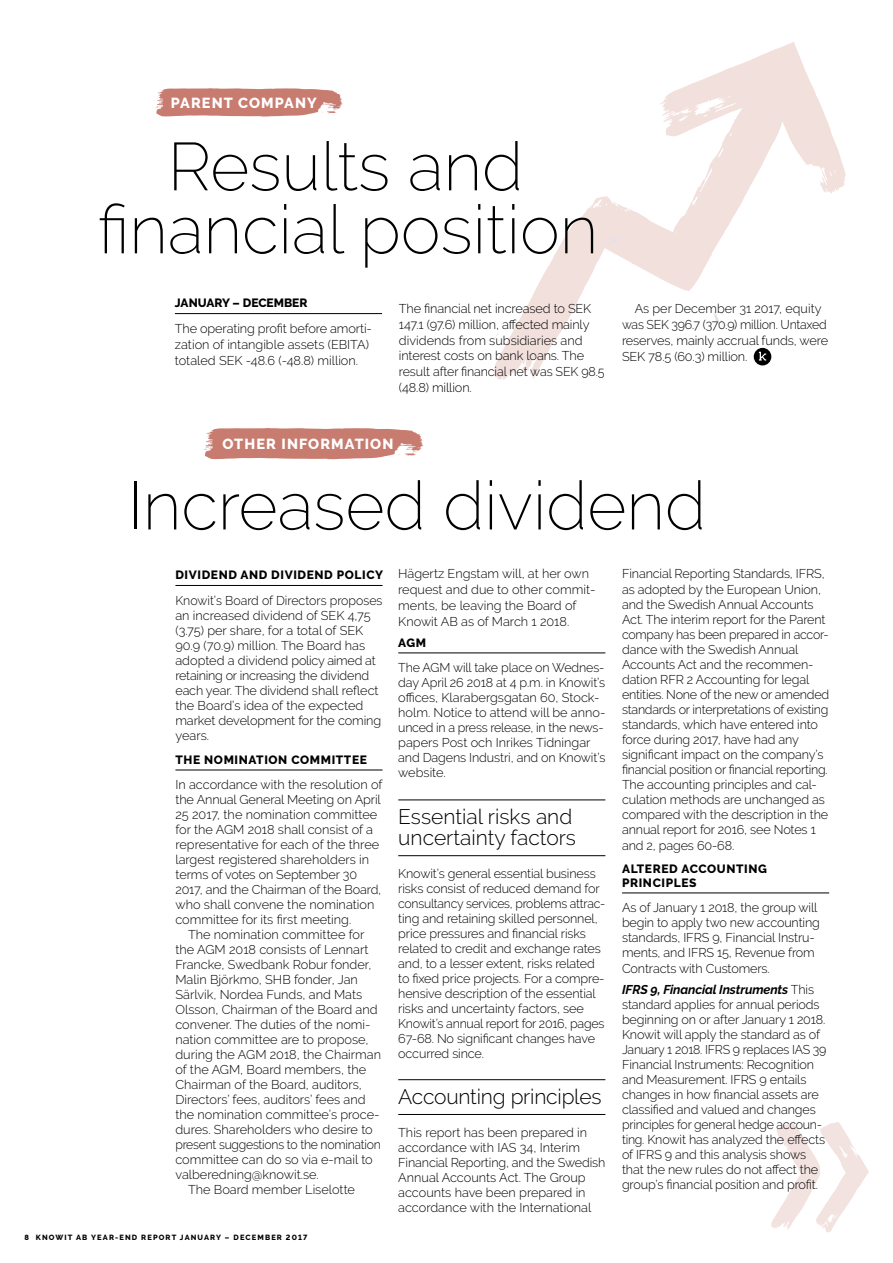
<style>
.page{position:relative;width:893px;height:1263px;background:#fff}
.page>*{position:absolute;margin:0;border:0;box-sizing:border-box;transform-origin:0 0}
.t1{font:200 67.5px/63px "Raleway";color:#000;text-align:center}
.t2{font:300 21px/21px "Raleway";letter-spacing:-.005em;color:#000}
.t3{font:800 14.55px "Raleway";letter-spacing:.075em;color:#fff}
.t4{font:300 12.75px/15px "Raleway";letter-spacing:-.01em;color:#000}
.t5{font:300 12.75px "Raleway";letter-spacing:-.01em;color:#000;scale:.96 1}
.t6{font:800 12px/13.5px "Raleway";letter-spacing:.05em;color:#000}
.t7{font:800 12px "Raleway";color:#000}
.t8{font:800 7.5px "Raleway";letter-spacing:.15em;color:#000}
.s1{font-weight:700;font-style:italic}
</style>
<div class="page">
<svg style="left:771px;top:1122px;width:98px;height:111px"></svg>
<svg style="left:204px;top:428px;width:220px;height:31px;background:#ce8c81"></svg>
<hr style="left:175px;top:585px;width:208px;height:1px;background:#000">
<hr style="left:175px;top:770px;width:208px;height:1px;background:#000">
<hr style="left:398px;top:652px;width:207px;height:1px;background:#000">
<hr style="left:398px;top:799px;width:207px;height:1px;background:#000">
<hr style="left:398px;top:855px;width:207px;height:1px;background:#000">
<hr style="left:398px;top:1079px;width:207px;height:1px;background:#000">
<hr style="left:398px;top:1114px;width:207px;height:1px;background:#000">
<hr style="left:622px;top:892px;width:207px;height:1px;background:#000">
<svg style="left:155px;top:88px;width:188px;height:29px;background:#d08f85"></svg>
<svg style="left:494px;top:42px;width:352px;height:338px"></svg>
<svg style="left:565px;top:251px;width:8px;height:12px"></svg>
<svg style="left:710px;top:305px;width:15px;height:21px"></svg>
<svg style="left:602px;top:235px;width:19px;height:17px"></svg>
<svg style="left:494px;top:332px;width:5px;height:13px"></svg>
<hr style="left:175px;top:313px;width:207px;height:1px;background:#000">
<div style="left:754px;top:348px;width:17px;height:17px;background:#000;border-radius:50%"></div>
<svg style="left:759px;top:352px;width:7px;height:9px"></svg>
<p class="t3" style="left:171px;top:95px;width:148px">PARENT COMPANY</p>
<h1 class="t1" style="left:98px;top:135px;width:502px">Results and financial position</h1>
<p class="t4" style="left:399px;top:301px;width:207px;line-height:15.8px">The financial net increased to SEK<br>147.1 (97.6) million, affected mainly dividends from subsidiaries and interest costs on bank loans. The result after financial net was SEK 98.5 (48.8) million.</p>
<p class="t7" style="left:175px;top:296px;width:134px">JANUARY – DECEMBER</p>
<p class="t4" style="left:175px;top:321px;width:199px;line-height:15.8px">The operating profit before amorti&shy;zation of intangible assets (EBITA) totaled SEK -48.6 (-48.8) million.</p>
<p class="t4" style="left:622px;top:301px;width:208px;line-height:15.8px;text-indent:13px">As per December 31 2017, equity was SEK 396.7 (370.9) million. Untaxed reserves, mainly accrual funds, were SEK 78.5 (60.3) million.</p>
<p class="t3" style="left:223px;top:435px;width:172px">OTHER INFORMATION</p>
<h1 class="t1" style="left:128px;top:474px;width:580px">Increased dividend</h1>
<p class="t6" style="left:175px;top:568px;width:209px">DIVIDEND AND DIVIDEND POLICY</p>
<p class="t4" style="left:175px;top:592px;width:209px">Knowit’s Board of Directors proposes an increased dividend of SEK 4,75 (3.75) per share, for a total of SEK<br>90.9 (70.9) million. The Board has adopted a dividend policy aimed at retaining or increasing the dividend each year. The dividend shall reflect the Board’s idea of the expected market development for the coming years.</p>
<p class="t6" style="left:175px;top:753px;width:193px">THE NOMINATION COMMITTEE</p>
<p class="t4" style="left:175px;top:777px;width:209px">In accordance with the resolution of the Annual General Meeting on April 25 2017, the nomination committee for the AGM 2018 shall consist of a representative for each of the three largest registered shareholders in terms of votes on September 30<br>2017, and the Chairman of the Board, who shall convene the nomination committee for its first meeting.</p>
<p class="t4" style="left:188px;top:927px;width:178px">The nomination committee for</p>
<p class="t4" style="left:175px;top:942px;width:195px">the AGM 2018 consists of Lennart</p>
<p class="t4" style="left:175px;top:957px;width:198px">Francke, Swedbank Robur fonder,</p>
<p class="t4" style="left:175px;top:972px;width:184px">Malin Björkmo, SHB fonder, Jan</p>
<p class="t4" style="left:175px;top:987px;width:188px">Särlvik, Nordea Funds, and Mats</p>
<p class="t4" style="left:175px;top:1002px;width:204px">Olsson, Chairman of the Board and</p>
<p class="t4" style="left:175px;top:1017px;width:197px">convener. The duties of the nomi-</p>
<p class="t4" style="left:175px;top:1032px;width:195px">nation committee are to propose,</p>
<p class="t4" style="left:175px;top:1047px;width:207px">during the AGM 2018, the Chairman</p>
<p class="t4" style="left:175px;top:1062px;width:192px">of the AGM, Board members, the</p>
<p class="t4" style="left:175px;top:1077px;width:188px">Chairman of the Board, auditors,</p>
<p class="t4" style="left:175px;top:1092px;width:192px">Directors’ fees, auditors’ fees and</p>
<p class="t4" style="left:175px;top:1107px;width:206px">the nomination committee’s proce-</p>
<p class="t4" style="left:175px;top:1122px;width:199px">dures. Shareholders who desire to</p>
<p class="t5" style="left:175px;top:1137px;width:215px">present suggestions to the nomination</p>
<p class="t4" style="left:175px;top:1152px;width:199px">committee can do so via e-mail to</p>
<p class="t4" style="left:175px;top:1167px;width:145px">valberedning@knowit.se.</p>
<p class="t4" style="left:188px;top:1182px;width:168px">The Board member Liselotte</p>
<p class="t8" style="left:24px;top:1232px;width:284px">8 KNOWIT AB YEAR-END REPORT JANUARY – DECEMBER 2017</p>
<p class="t4" style="left:398px;top:566px;width:199px;line-height:15.8px">Hägertz Engstam will, at her own request and due to other commit&shy;ments, be leaving the Board of<br>Knowit AB as of March 1 2018.</p>
<p class="t6" style="left:398px;top:636px;width:30px">AGM</p>
<p class="t4" style="left:398px;top:660px;width:209px">The AGM will take place on Wednes&shy;day April 26 2018 at 4 p.m. in Knowit’s offices, Klarabergsgatan 60, Stock&shy;holm. Notice to attend will be anno&shy;unced in a press release, in the news&shy;papers Post och Inrikes Tidningar and Dagens Industri, and on Knowit’s website.</p>
<h2 class="t2" style="left:398px;top:806px;width:179px">Essential risks and uncertainty factors</h2>
<p class="t4" style="left:398px;top:865px;width:208px">Knowit’s general essential business risks consist of reduced demand for consultancy services, problems attrac&shy;ting and retaining skilled personnel, price pressures and financial risks related to credit and exchange rates and, to a lesser extent, risks related to fixed price projects. For a compre&shy;hensive description of the essential risks and uncertainty factors, see Knowit’s annual report for 2016, pages 67-68. No significant changes have occurred since.</p>
<h2 class="t2" style="left:398px;top:1086px;width:205px">Accounting principles</h2>
<p class="t4" style="left:398px;top:1125px;width:209px">This report has been prepared in accordance with IAS 34, Interim Financial Reporting, and the Swedish Annual Accounts Act. The Group accounts have been prepared in accordance with the International</p>
<p class="t4" style="left:622px;top:566px;width:209px">Financial Reporting Standards, IFRS, as adopted by the European Union, and the Swedish Annual Accounts Act. The interim report for the Parent company has been prepared in accor&shy;dance with the Swedish Annual Accounts Act and the recommen&shy;dation RFR 2 Accounting for legal entities. None of the new or amended standards or interpretations of existing standards, which have entered into force during 2017, have had any significant impact on the company’s financial position or financial reporting.<br>The accounting principles and cal&shy;culation methods are unchanged as compared with the description in the annual report for 2016, see Notes 1 and 2, pages 60-68.</p>
<p class="t6" style="left:622px;top:862px;width:146px">ALTERED ACCOUNTING<br>PRINCIPLES</p>
<p class="t4" style="left:622px;top:900px;width:199px">As of January 1 2018, the group will begin to apply two new accounting standards, IFRS 9, Financial Instru&shy;ments, and IFRS 15, Revenue from<br>Contracts with Customers.</p>
<p class="t4" style="left:622px;top:982px;width:206px"><span class="s1">IFRS 9, Financial Instruments</span> This standard applies for annual periods beginning on or after January 1 2018.<br>Knowit will apply the standard as of January 1 2018. IFRS 9 replaces IAS 39<br>Financial Instruments: Recognition and Measurement. IFRS 9 entails changes in how financial assets are classified and valued and changes principles for general hedge accoun&shy;ting. Knowit has analyzed the effects of IFRS 9 and this analysis shows that the new rules do not affect the group’s financial position and profit.</p>
</div>
